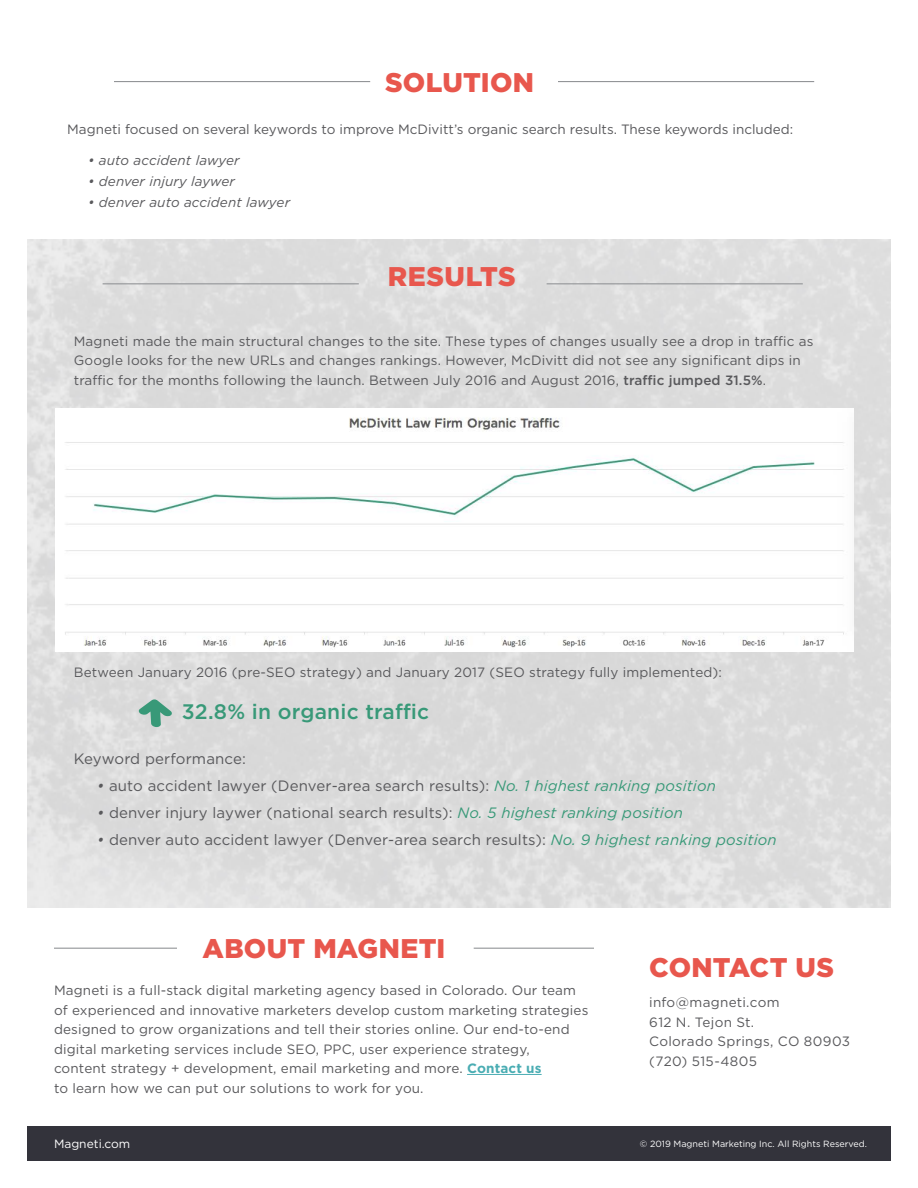
<style>
.page{position:relative;width:918px;height:1188px;background:#fff}
.page>*{position:absolute;margin:0;border:0;box-sizing:border-box;transform-origin:0 0}
.t1{font:900 27px "Gotham";letter-spacing:.01em;color:#e8574d}
.t2{font:500 21px "Gotham";letter-spacing:.01em;color:#389978}
.t3{font:15px "Gotham";letter-spacing:.01em;color:#59595c}
.t4{font:13.5px/19.5px "Gotham";letter-spacing:.01em;color:#59595c}
.t5{font:italic 13.5px "Gotham";letter-spacing:.01em;color:#59595c}
.t6{font:12px "Gotham";color:#fff}
.t7{font:9px "Gotham";color:#fff}
.s1{font-weight:500}
.s2{font-style:italic}
.s3{font-style:italic;color:#389978}
.s4{font-weight:700;color:#4aadb3}
</style>
<div class="page">
<hr style="left:467px;top:1074px;width:75px;height:1px;background:#4aadb3">
<div style="left:27px;top:1127px;width:864px;height:34px;background:#33333b"></div>
<hr style="left:558px;top:81px;width:256px;height:1px;background:#939598">
<hr style="left:474px;top:948px;width:120px;height:1px;background:#939598">
<hr style="left:54px;top:948px;width:123px;height:1px;background:#939598">
<hr style="left:114px;top:81px;width:256px;height:1px;background:#939598">
<hr style="left:547px;top:283px;width:256px;height:1px;background:#939598">
<hr style="left:103px;top:283px;width:256px;height:1px;background:#939598">
<svg style="left:138px;top:699px;width:34px;height:28px"></svg>
<img style="left:64px;top:413px;width:789px;height:237px">
<h1 class="t1" style="left:385px;top:64px;width:151px">SOLUTION</h1>
<p class="t4" style="left:67px;top:119px;width:728px">Magneti focused on several keywords to improve McDivitt’s organic search results. These keywords included:</p>
<p class="t5" style="left:88px;top:152px;width:153px">• auto accident lawyer</p>
<p class="t5" style="left:88px;top:173px;width:148px">• denver injury laywer</p>
<p class="t5" style="left:88px;top:194px;width:203px">• denver auto accident lawyer</p>
<h1 class="t1" style="left:388px;top:258px;width:130px">RESULTS</h1>
<p class="t4" style="left:74px;top:331px;width:741px">Magneti made the main structural changes to the site. These types of changes usually see a drop in traffic as<br>Google looks for the new URLs and changes rankings. However, McDivitt did not see any significant dips in traffic for the months following the launch. Between July 2016 and August 2016, <span class="s1">traffic jumped 31.5%</span>.</p>
<p class="t4" style="left:74px;top:663px;width:650px">Between January 2016 (pre-SEO strategy) and January 2017 (SEO strategy fully implemented):</p>
<h2 class="t2" style="left:182px;top:698px;width:249px">32.8% in organic traffic</h2>
<p class="t3" style="left:74px;top:749px;width:174px">Keyword performance:</p>
<p class="t3" style="left:97px;top:776px;width:620px"><span class="s2">•</span> auto accident lawyer (Denver-area search results): <span class="s3">No. 1 highest ranking position</span></p>
<p class="t3" style="left:97px;top:803px;width:587px"><span class="s2">•</span> denver injury laywer (national search results): <span class="s3">No. 5 highest ranking position</span></p>
<p class="t3" style="left:97px;top:830px;width:681px"><span class="s2">•</span> denver auto accident lawyer (Denver-area search results): <span class="s3">No. 9 highest ranking position</span></p>
<h1 class="t1" style="left:203px;top:929px;width:244px">ABOUT MAGNETI</h1>
<p class="t4" style="left:54px;top:980px;width:536px">Magneti is a full-stack digital marketing agency based in Colorado. Our team of experienced and innovative marketers develop custom marketing strategies designed to grow organizations and tell their stories online. Our end-to-end digital marketing services include SEO, PPC, user experience strategy,<br>content strategy + development, email marketing and more. <span class="s4">Contact us<br></span>to learn how we can put our solutions to work for you.</p>
<h1 class="t1" style="left:649px;top:949px;width:186px">CONTACT US</h1>
<p class="t4" style="left:649px;top:992px;width:203px">info@magneti.com<br>612 N. Tejon St.<br>Colorado Springs, CO 80903 (720) 515-4805</p>
<p class="t6" style="left:54px;top:1136px;width:78px">Magneti.com</p>
<p class="t7" style="left:640px;top:1138px;width:229px">© 2019 Magneti Marketing Inc. All Rights Reserved.</p>
</div>
